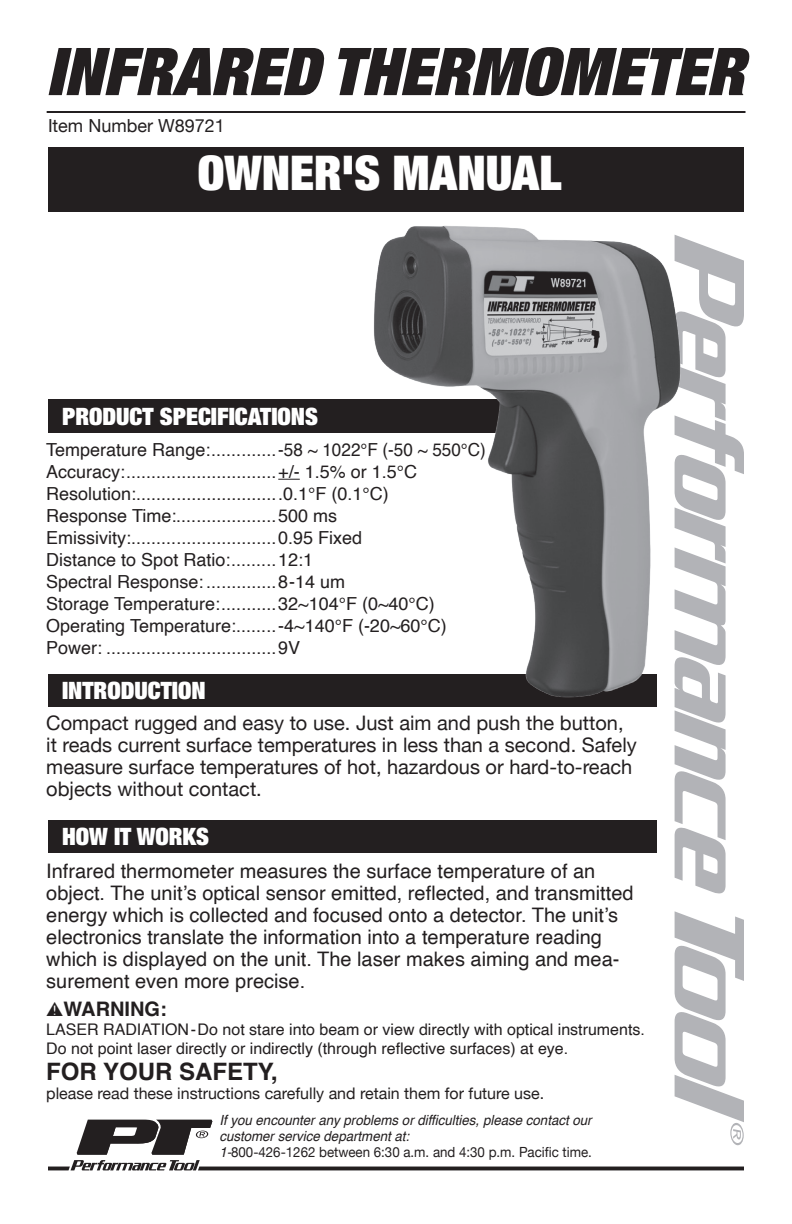
<style>
.page{position:relative;width:792px;height:1224px;background:#fff}
.page>*{position:absolute;margin:0;border:0;box-sizing:border-box;transform-origin:0 0}
.t1{font:italic 900 condensed 66px "Helvetica Neue LT Std";color:#231f20}
.t2{font:900 condensed 48px "Helvetica Neue LT Std";color:#fff}
.t3{font:900 condensed 24px "Helvetica Neue LT Std";color:#fff}
.t4{font:700 24px "Helvetica";color:#231f20}
.t5{font:20px/22px "Helvetica";color:#231f20}
.t6{font:20px/22px "Helvetica Neue";color:#231f20}
.t7{font:700 20px "Helvetica";color:#231f20}
.t8{font:18px/22px "Helvetica";color:#231f20}
.t9{font:18px "Helvetica Neue";color:#231f20}
.t10{font:16px/19.2px "Helvetica";color:#231f20}
.t11{font:16px "Helvetica Neue";color:#231f20}
.t12{font:italic 14px/16px "Helvetica";color:#231f20;scale:.95 1}
.t13{font:14px "Helvetica Neue";color:#231f20;scale:.95 1}
.s1{font-family:"Helvetica";font-style:italic}
</style>
<div class="page">
<svg style="left:675px;top:239px;width:69px;height:655px"></svg>
<div style="left:48px;top:148px;width:696px;height:64px;background:#231f20"></div>
<hr style="left:47px;top:111px;width:699px;height:2px;background:#231f20">
<svg style="left:278px;top:479px;width:22px;height:1px"></svg>
<div style="left:48px;top:400px;width:496px;height:33px;background:#231f20"></div>
<div style="left:48px;top:674px;width:609px;height:33px;background:#231f20"></div>
<div style="left:48px;top:820px;width:609px;height:33px;background:#231f20"></div>
<img style="left:366px;top:225px;width:321px;height:478px">
<svg style="left:48px;top:911px;width:696px;height:259px"></svg>
<h1 class="t1" style="left:47px;top:29px;width:699px">INFRARED THERMOMETER</h1>
<p class="t9" style="left:48px;top:113px;width:178px">Item Number W89721</p>
<h2 class="t2" style="left:198px;top:142px;width:365px">OWNER'S MANUAL</h2>
<h3 class="t3" style="left:62px;top:401px;width:258px">PRODUCT SPECIFICATIONS</h3>
<p class="t8" style="left:46px;top:439px;width:441px">Temperature Range:.............-58 ~ 1022°F (-50 ~ 550°C)<br>Accuracy:..............................+/- 1.5% or 1.5°C Resolution:.............................0.1°F (0.1°C)<br>Response Time:....................500 ms Emissivity:.............................0.95 Fixed<br>Distance to Spot Ratio:.........12:1<br>Spectral Response: ..............8-14 um<br>Storage Temperature:...........32~104°F (0~40°C)<br>Operating Temperature:........-4~140°F (-20~60°C)<br>Power: ..................................9V</p>
<h3 class="t3" style="left:62px;top:675px;width:145px">INTRODUCTION</h3>
<p class="t6" style="left:46px;top:713px;width:592px">Compact rugged and easy to use. Just aim and push the button, it reads current surface temperatures in less than a second. Safely measure surface temperatures of hot, hazardous or hard-to-reach objects without contact.</p>
<h3 class="t3" style="left:62px;top:821px;width:149px">HOW IT WORKS</h3>
<p class="t5" style="left:46px;top:860px;width:589px">Infrared thermometer measures the surface temperature of an object. The unit’s optical sensor emitted, reflected, and transmitted energy which is collected and focused onto a detector. The unit’s electronics translate the information into a temperature reading which is displayed on the unit. The laser makes aiming and mea&shy;surement even more precise.</p>
<p class="t7" style="left:64px;top:997px;width:105px">WARNING:</p>
<p class="t10" style="left:46px;top:1020px;width:600px">LASER RADIATION-Do not stare into beam or view directly with optical instruments.<br>Do not point laser directly or indirectly (through reflective surfaces) at eye.</p>
<h3 class="t4" style="left:46px;top:1057px;width:233px">FOR YOUR SAFETY,</h3>
<p class="t11" style="left:46px;top:1082px;width:499px">please read these instructions carefully and retain them for future use.</p>
<p class="t12" style="left:219px;top:1112px;width:393px">If you encounter any problems or difficulties, please contact our customer service department at:</p>
<p class="t13" style="left:219px;top:1142px;width:394px"><span class="s1">1-</span>800-426-1262 between 6:30 a.m. and 4:30 p.m. Pacific time.</p>
</div>
